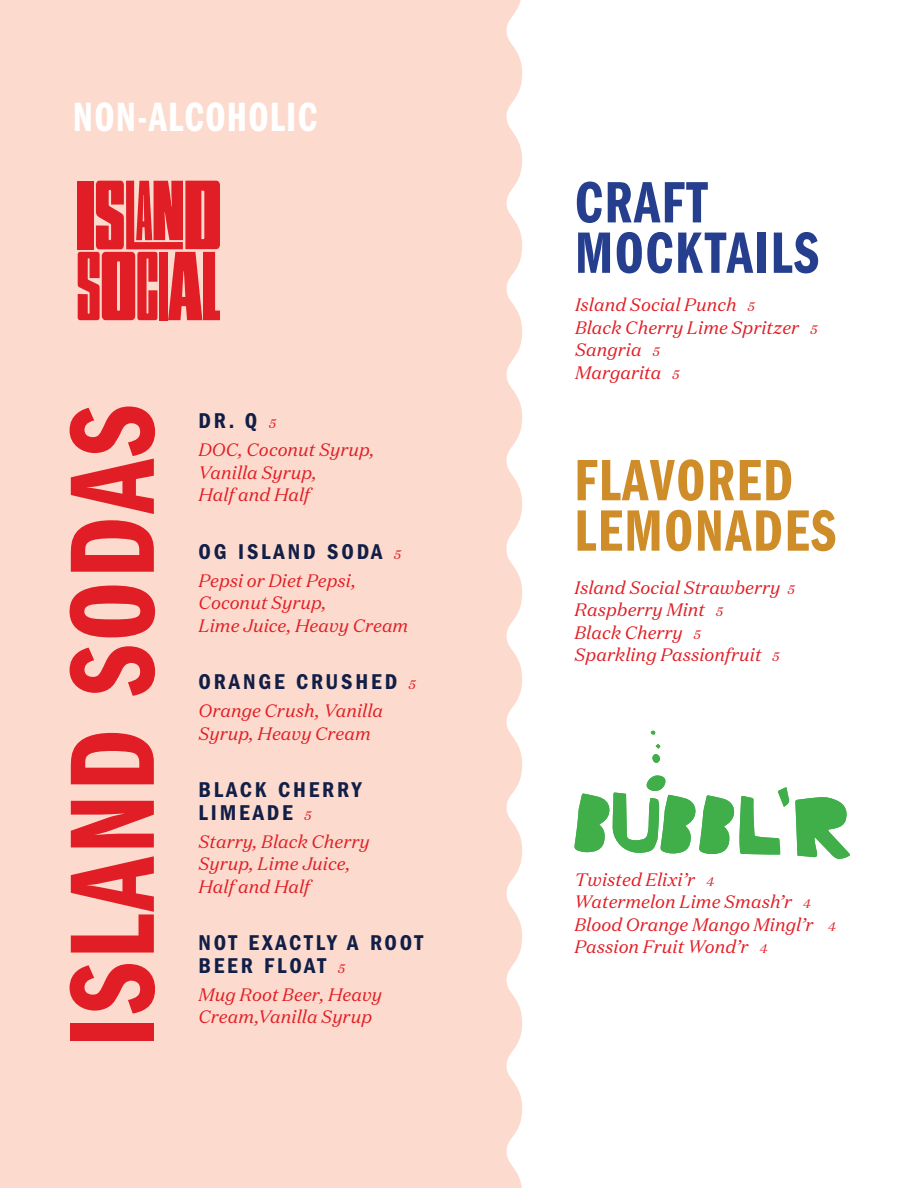
<style>
.page{position:relative;width:918px;height:1188px;background:#fff}
.page>*{position:absolute;margin:0;border:0;box-sizing:border-box;transform-origin:0 0}
.Display_Heading_1{font:124.5px "Franklin Gothic Demi Cmpr";letter-spacing:.03em;color:#e11e25}
.Display_Heading_1-2{font:60.45px "Franklin Gothic Demi Cmpr";letter-spacing:.03em;color:#ce8d29}
.Display_Heading_1-3{font:60.45px/50.4px "Franklin Gothic Demi Cmpr";letter-spacing:.03em;color:#253f8e}
.Display_Heading_1-4{font:42.45px "Franklin Gothic Demi Cmpr";letter-spacing:.03em;color:#fff}
.Subheading_-_Left_Align{font:600 condensed 22.2px/22.5px "Franklin Gothic";letter-spacing:.13em;color:#111e47}
.Subheading_-_Left_Align-2{font:italic 18px/22.5px "Domaine Text";color:#e11e25}
.s1{font-family:"Domaine Text";font-weight:400;font-style:italic;font-stretch:normal;font-size:12.45px;color:#e11e25}
.s2{font-size:12.45px}
</style>
<div class="page">
<div style="left:0;top:0;width:522px;height:1188px;background:#fcdacd"></div>
<svg style="left:574px;top:731px;width:276px;height:128px"></svg>
<div style="left:77px;top:181px;width:16px;height:68px;background:#e11e25"></div>
<svg style="left:78px;top:181px;width:142px;height:139px;background:#e54044"></svg>
<p class="Display_Heading_1-4" style="left:73px;top:94px;width:246px">NON-ALCOHOLIC</p>
<p class="Display_Heading_1" style="left:44px;top:1047px;width:643px;rotate:-90deg">ISLAND SODAS</p>
<p class="Subheading_-_Left_Align" style="left:198px;top:410px;width:79px">DR. Q <span class="s1">5</span></p>
<p class="Subheading_-_Left_Align-2" style="left:198px;top:438px;width:178px">DOC, Coconut Syrup,<br>Vanilla Syrup,<br>Half and Half</p>
<p class="Subheading_-_Left_Align" style="left:198px;top:540px;width:204px">OG ISLAND SODA <span class="s1">5</span></p>
<p class="Subheading_-_Left_Align-2" style="left:198px;top:569px;width:211px">Pepsi or Diet Pepsi,<br>Coconut Syrup,<br>Lime Juice, Heavy Cream</p>
<p class="Subheading_-_Left_Align" style="left:198px;top:671px;width:219px">ORANGE CRUSHED <span class="s1">5</span></p>
<p class="Subheading_-_Left_Align-2" style="left:198px;top:699px;width:186px">Orange Crush, Vanilla<br>Syrup, Heavy Cream</p>
<p class="Subheading_-_Left_Align" style="left:198px;top:779px;width:165px">BLACK CHERRY<br>LIMEADE <span class="s1">5</span></p>
<p class="Subheading_-_Left_Align-2" style="left:198px;top:830px;width:173px">Starry, Black Cherry<br>Syrup, Lime Juice,<br>Half and Half</p>
<p class="Subheading_-_Left_Align" style="left:198px;top:932px;width:226px">NOT EXACTLY A ROOT<br>BEER FLOAT <span class="s1">5</span></p>
<p class="Subheading_-_Left_Align-2" style="left:198px;top:983px;width:185px">Mug Root Beer, Heavy<br>Cream,Vanilla Syrup</p>
<p class="Display_Heading_1-3" style="left:575px;top:178px;width:245px">CRAFT<br>MOCKTAILS</p>
<p class="Subheading_-_Left_Align-2" style="left:575px;top:294px;width:244px">Island Social Punch <span class="s2">5<br></span>Black Cherry Lime Spritzer <span class="s2">5<br></span>Sangria <span class="s2">5<br></span>Margarita <span class="s2">5</span></p>
<p class="Display_Heading_1-2" style="left:574px;top:447px;width:220px">FLAVORED</p>
<p class="Display_Heading_1-2" style="left:574px;top:497px;width:263px">LEMONADES</p>
<p class="Subheading_-_Left_Align-2" style="left:574px;top:576px;width:222px">Island Social Strawberry <span class="s2">5<br></span>Raspberry Mint <span class="s2">5<br></span>Black Cherry <span class="s2">5<br></span>Sparkling Passionfruit <span class="s2">5</span></p>
<p class="Subheading_-_Left_Align-2" style="left:574px;top:868px;width:263px">Twisted Elixi’r <span class="s2">4<br></span>Watermelon Lime Smash’r <span class="s2">4<br></span>Blood Orange Mango Mingl’r <span class="s2">4<br></span>Passion Fruit Wond’r <span class="s2">4</span></p>
</div>
